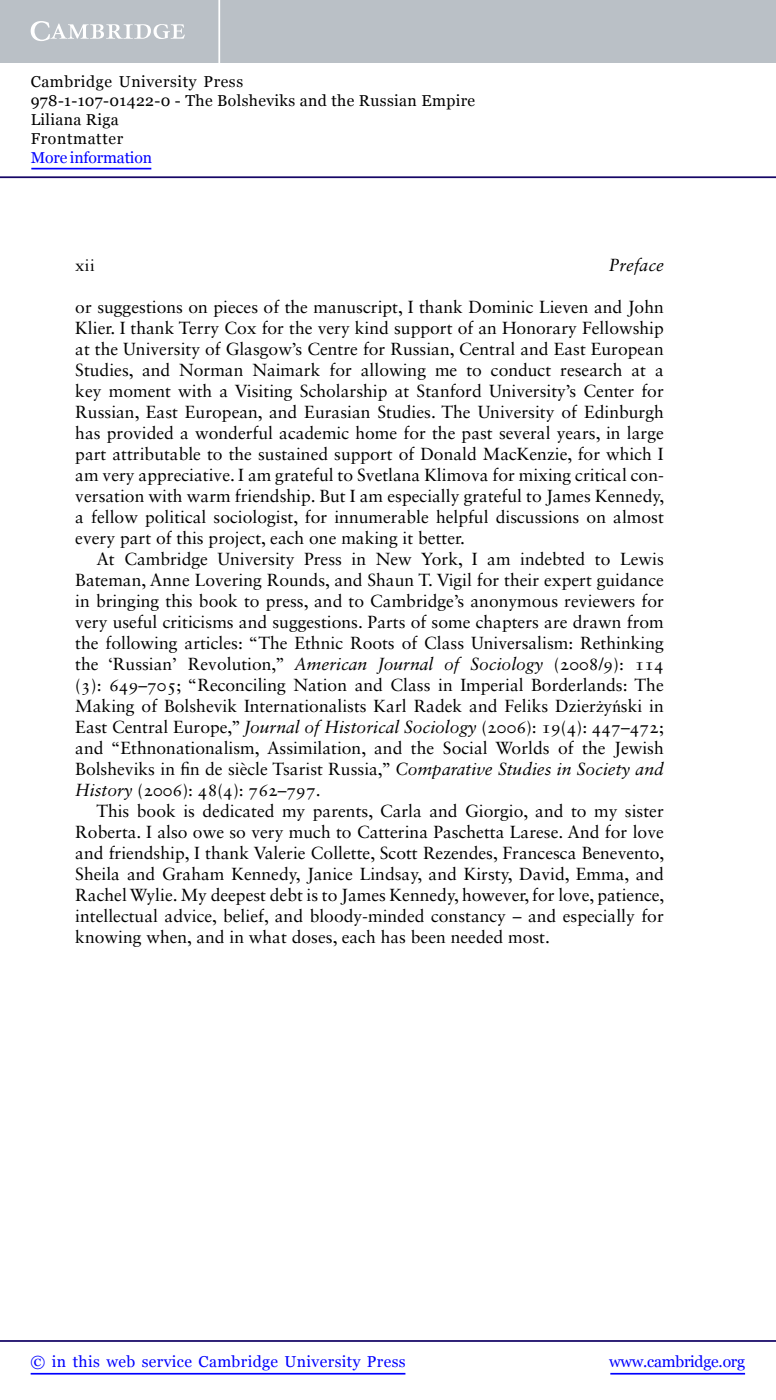
<style>
.page{position:relative;width:776px;height:1400px;background:#fff}
.page>*{position:absolute;margin:0;border:0;box-sizing:border-box;transform-origin:0 0}
.t1{font:17.5px "Sabon LT Std";color:#000}
.t2{font:italic 17.5px "Sabon LT Std";color:#000}
.t3{font:16.62px "Sabon LT Std";color:#000}
.t4{font:15.75px/18.9px "Georgia";letter-spacing:.025em;color:#000}
.t5{font:15.75px "Georgia";letter-spacing:.025em;color:#00f}
.t6{font:15.75px "Georgia";letter-spacing:-.015em;color:#00f}
.t7{font:15.75px "Georgia";letter-spacing:-.01em;color:#00f}
.s1{font-style:italic}
.s2{font-family:"Times New Roman";font-size:16.97px}
</style>
<div class="page">
<div style="left:0;top:0;width:775px;height:63px;background:#bac0c6"></div>
<svg style="left:31px;top:21px;width:154px;height:20px"></svg>
<hr style="left:218px;top:0;width:2px;height:63px;background:#fff">
<hr style="left:0;top:176px;width:775px;height:2px;background:#150666">
<hr style="left:610px;top:1373px;width:134px;height:2px;background:#00f">
<hr style="left:0;top:1340px;width:775px;height:2px;background:#150666">
<hr style="left:31px;top:1373px;width:374px;height:2px;background:#00f">
<hr style="left:31px;top:168px;width:120px;height:1px;background:#00f">
<p class="t4" style="left:31px;top:72px;width:446px">Cambridge University Press<br>978-1-107-01422-0 - The Bolsheviks and the Russian Empire<br>Liliana Riga<br>Frontmatter</p>
<p class="t7" style="left:31px;top:148px;width:123px">More information</p>
<p class="t3" style="left:75px;top:255px;width:21px">xii</p>
<p class="t2" style="left:608px;top:255px;width:57px">Preface</p>
<p class="t1" style="left:75px;top:297px;width:589px">or suggestions on pieces of the manuscript, I thank Dominic Lieven and John</p>
<p class="t1" style="left:75px;top:318px;width:590px">Klier. I thank Terry Cox for the very kind support of an Honorary Fellowship</p>
<p class="t1" style="left:75px;top:339px;width:589px">at the University of Glasgow’s Centre for Russian, Central and East European</p>
<p class="t1" style="left:75px;top:360px;width:589px">Studies, and Norman Naimark for allowing me to conduct research at a</p>
<p class="t1" style="left:75px;top:381px;width:589px">key moment with a Visiting Scholarship at Stanford University’s Center for</p>
<p class="t1" style="left:75px;top:402px;width:589px">Russian, East European, and Eurasian Studies. The University of Edinburgh</p>
<p class="t1" style="left:75px;top:423px;width:590px">has provided a wonderful academic home for the past several years, in large</p>
<p class="t1" style="left:75px;top:444px;width:589px">part attributable to the sustained support of Donald MacKenzie, for which I</p>
<p class="t1" style="left:75px;top:465px;width:590px">am very appreciative. I am grateful to Svetlana Klimova for mixing critical con-</p>
<p class="t1" style="left:75px;top:486px;width:590px">versation with warm friendship. But I am especially grateful to James Kennedy,</p>
<p class="t1" style="left:75px;top:507px;width:589px">a fellow political sociologist, for innumerable helpful discussions on almost</p>
<p class="t1" style="left:75px;top:528px;width:391px">every part of this project, each one making it better.</p>
<p class="t1" style="left:96px;top:549px;width:568px">At Cambridge University Press in New York, I am indebted to Lewis</p>
<p class="t1" style="left:75px;top:570px;width:590px">Bateman, Anne Lovering Rounds, and Shaun T. Vigil for their expert guidance</p>
<p class="t1" style="left:75px;top:591px;width:590px">in bringing this book to press, and to Cambridge’s anonymous reviewers for</p>
<p class="t1" style="left:75px;top:612px;width:589px">very useful criticisms and suggestions. Parts of some chapters are drawn from</p>
<p class="t1" style="left:75px;top:633px;width:589px">the following articles: “The Ethnic Roots of Class Universalism: Rethinking</p>
<p class="t1" style="left:75px;top:654px;width:590px">the ‘Russian’ Revolution,” <span class="s1">American Journal of Sociology</span> (2008/9): 114</p>
<p class="t1" style="left:75px;top:675px;width:589px">(3): 649–705; “Reconciling Nation and Class in Imperial Borderlands: The</p>
<p class="t1" style="left:75px;top:696px;width:589px">Making of Bolshevik Internationalists Karl Radek and Feliks Dzier<span class="s2">ż</span>y<span class="s2">ń</span>ski in</p>
<p class="t1" style="left:75px;top:717px;width:589px">East Central Europe,” <span class="s1">Journal of Historical Sociology</span> (2006): 19(4): 447–472;</p>
<p class="t1" style="left:75px;top:738px;width:589px">and “Ethnonationalism, Assimilation, and the Social Worlds of the Jewish</p>
<p class="t1" style="left:75px;top:759px;width:589px">Bolsheviks in fin de siècle Tsarist Russia,” <span class="s1">Comparative Studies in Society and</span></p>
<p class="t1" style="left:75px;top:780px;width:247px"><span class="s1">History</span> (2006): 48(4): 762–797.</p>
<p class="t1" style="left:96px;top:801px;width:568px">This book is dedicated my parents, Carla and Giorgio, and to my sister</p>
<p class="t1" style="left:75px;top:822px;width:589px">Roberta. I also owe so very much to Catterina Paschetta Larese. And for love</p>
<p class="t1" style="left:75px;top:843px;width:590px">and friendship, I thank Valerie Collette, Scott Rezendes, Francesca Benevento,</p>
<p class="t1" style="left:75px;top:864px;width:590px">Sheila and Graham Kennedy, Janice Lindsay, and Kirsty, David, Emma, and</p>
<p class="t1" style="left:75px;top:885px;width:590px">Rachel Wylie. My deepest debt is to James Kennedy, however, for love, patience,</p>
<p class="t1" style="left:75px;top:906px;width:589px">intellectual advice, belief, and bloody-minded constancy – and especially for</p>
<p class="t1" style="left:75px;top:927px;width:476px">knowing when, and in what doses, each has been needed most.</p>
<p class="t5" style="left:31px;top:1352px;width:376px">© in this web service Cambridge University Press</p>
<p class="t6" style="left:608px;top:1352px;width:137px">www.cambridge.org</p>
</div>
